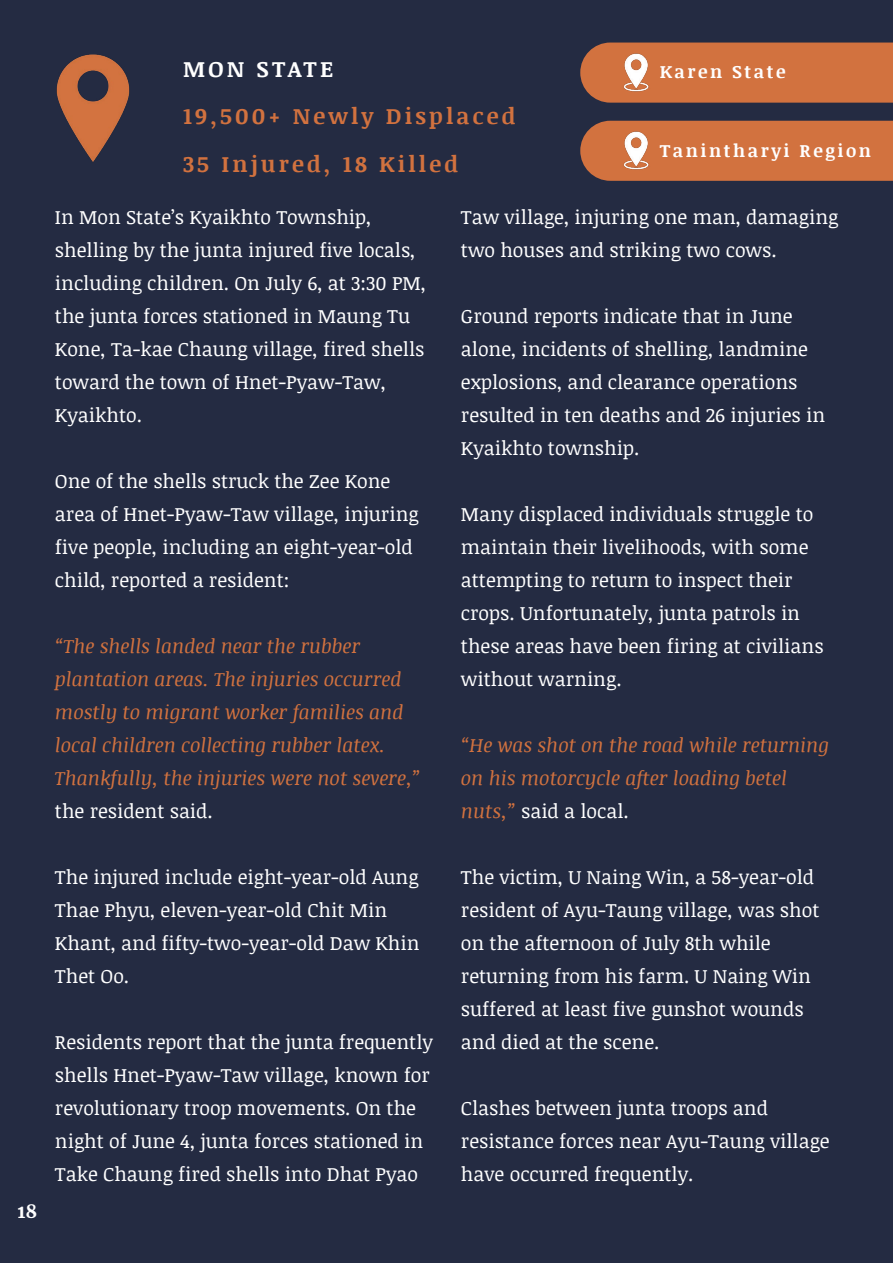
<style>
.page{position:relative;width:893px;height:1263px;background:#242b42}
.page>*{position:absolute;margin:0;border:0;box-sizing:border-box;transform-origin:0 0}
.t1{font:700 22.5px/48.3px "Noticia Text";letter-spacing:.14em;color:#d2723f}
.t2{font:700 22.5px "Noticia Text";letter-spacing:.14em;color:#fff}
.t3{font:19.5px/33px "Noticia Text";color:#fff}
.t4{font:italic 19.5px/33px "Noticia Text";color:#d2723f}
.t5{font:700 18px "Noticia Text";letter-spacing:.14em;color:#fff}
.t6{font:700 18px "Merriweather";color:#fff}
.s1{font-style:normal;color:#fff}
</style>
<div class="page">
<img style="left:56px;top:54px;width:74px;height:108px">
<div style="left:580px;top:121px;width:313px;height:60px;background:#d2723f"></div>
<img style="left:616px;top:131px;width:40px;height:40px">
<div style="left:580px;top:43px;width:313px;height:60px;background:#d2723f"></div>
<img style="left:616px;top:53px;width:40px;height:39px">
<p class="t2" style="left:183px;top:53px;width:152px">MON STATE</p>
<p class="t1" style="left:183px;top:91px;width:334px">19,500+ Newly Displaced<br>35 Injured, 18 Killed</p>
<p class="t3" style="left:461px;top:200px;width:379px">Taw village, injuring one man, damaging two houses and striking two cows.</p>
<p class="t5" style="left:660px;top:59px;width:127px">Karen State</p>
<p class="t5" style="left:660px;top:137px;width:213px">Tanintharyi Region</p>
<p class="t3" style="left:55px;top:200px;width:373px">In Mon State’s Kyaikhto Township, shelling by the junta injured five locals, including children. On July 6, at 3:30 PM, the junta forces stationed in Maung Tu Kone, Ta-kae Chaung village, fired shells toward the town of Hnet-Pyaw-Taw, Kyaikhto.</p>
<p class="t3" style="left:461px;top:299px;width:366px">Ground reports indicate that in June alone, incidents of shelling, landmine explosions, and clearance operations resulted in ten deaths and 26 injuries in Kyaikhto township.</p>
<p class="t3" style="left:55px;top:464px;width:365px">One of the shells struck the Zee Kone area of Hnet-Pyaw-Taw village, injuring five people, including an eight-year-old child, reported a resident:</p>
<p class="t4" style="left:55px;top:629px;width:367px">“The shells landed near the rubber plantation areas. The injuries occurred mostly to migrant worker families and local children collecting rubber latex.<br>Thankfully, the injuries were not severe,”</p>
<p class="t3" style="left:55px;top:794px;width:159px">the resident said.</p>
<p class="t3" style="left:461px;top:497px;width:364px">Many displaced individuals struggle to maintain their livelihoods, with some attempting to return to inspect their crops. Unfortunately, junta patrols in these areas have been firing at civilians without warning.</p>
<p class="t4" style="left:461px;top:728px;width:370px">“He was shot on the road while returning on his motorcycle after loading betel nuts,” <span class="s1">said a local.</span></p>
<p class="t3" style="left:55px;top:860px;width:366px">The injured include eight-year-old Aung<br>Thae Phyu, eleven-year-old Chit Min<br>Khant, and fifty-two-year-old Daw Khin<br>Thet Oo.</p>
<p class="t6" style="left:18px;top:1200px;width:21px">18</p>
<p class="t3" style="left:55px;top:1025px;width:379px">Residents report that the junta frequently shells Hnet-Pyaw-Taw village, known for revolutionary troop movements. On the night of June 4, junta forces stationed in Take Chaung fired shells into Dhat Pyao</p>
<p class="t3" style="left:461px;top:860px;width:360px">The victim, U Naing Win, a 58-year-old resident of Ayu-Taung village, was shot on the afternoon of July 8th while returning from his farm. U Naing Win suffered at least five gunshot wounds and died at the scene.</p>
<p class="t3" style="left:461px;top:1091px;width:370px">Clashes between junta troops and resistance forces near Ayu-Taung village have occurred frequently.</p>
</div>
